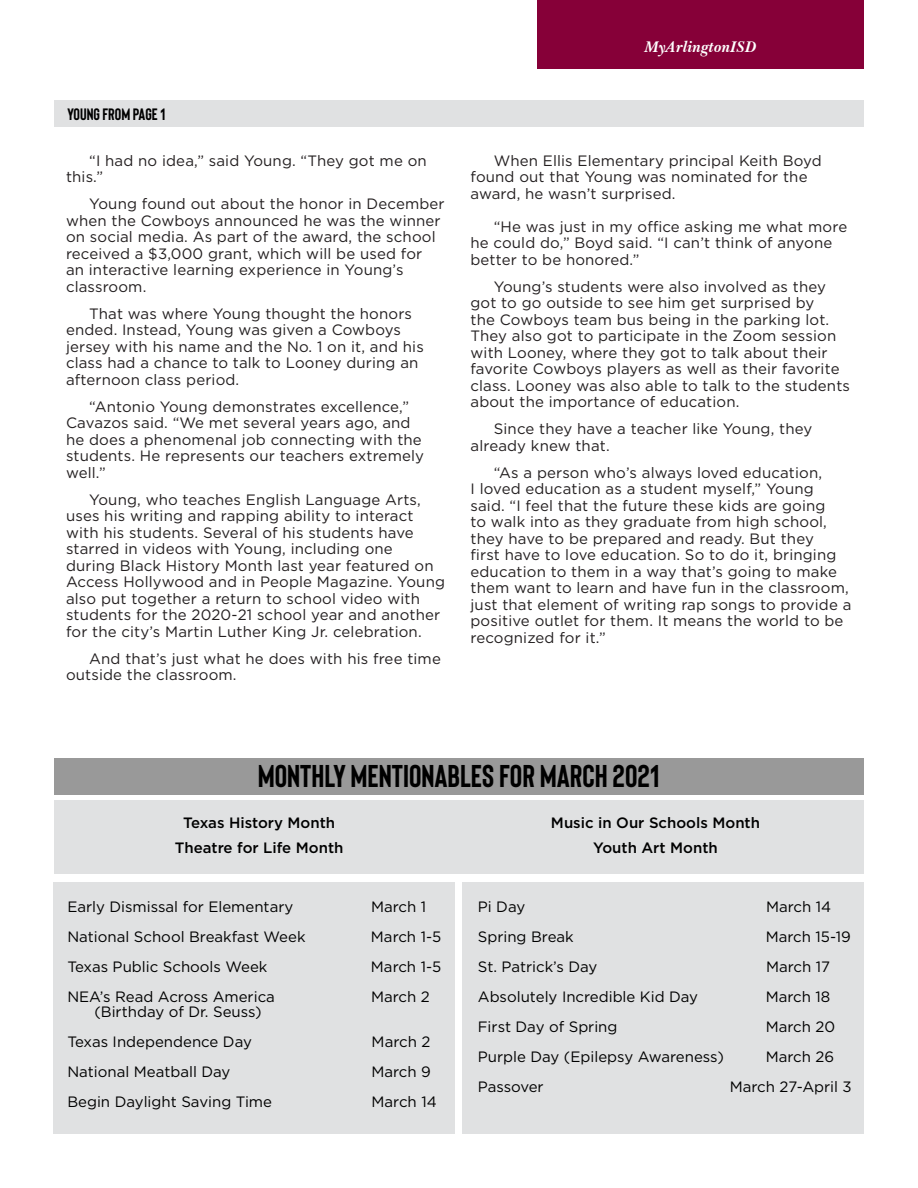
<style>
.page{position:relative;width:918px;height:1188px;background:#fff}
.page>*{position:absolute;margin:0;border:0;box-sizing:border-box;transform-origin:0 0}
.t1{font:700 31.5px "Bison";color:#000}
.t2{font:700 16.5px "Bison";color:#000}
.t3{font:italic 700 15.75px "Baskerville BT";color:#fff}
.t4{font:15px/16.5px "Gotham";letter-spacing:.01em;color:#231f20}
.t5{font:15px "Gotham";color:#000}
.t6{font:500 15px "Gotham";color:#000}
</style>
<div class="page">
<div style="left:537px;top:0;width:327px;height:69px;background:#860038"></div>
<div style="left:54px;top:800px;width:810px;height:74px;background:#e0e1e2"></div>
<div style="left:462px;top:882px;width:402px;height:252px;background:#e0e1e2"></div>
<div style="left:54px;top:882px;width:401px;height:252px;background:#e0e1e2"></div>
<div style="left:54px;top:758px;width:810px;height:36px;background:#999"></div>
<div style="left:54px;top:100px;width:810px;height:27px;background:#e0e1e2"></div>
<p class="t2" style="left:67px;top:104px;width:99px">YOUNG FROM PAGE 1</p>
<p class="t4" style="left:66px;top:152px;width:362px;text-indent:23px">“I had no idea,” said Young. “They got me on this.”</p>
<p class="t4" style="left:66px;top:195px;width:380px;text-indent:23px">Young found out about the honor in December when the Cowboys announced he was the winner on social media. As part of the award, the school received a $3,000 grant, which will be used for<br>an interactive learning experience in Young’s classroom.</p>
<p class="t4" style="left:66px;top:305px;width:359px;text-indent:23px">That was where Young thought the honors ended. Instead, Young was given a Cowboys jersey with his name and the No. 1 on it, and his class had a chance to talk to Looney during an afternoon class period.</p>
<p class="t4" style="left:66px;top:398px;width:360px;text-indent:23px">“Antonio Young demonstrates excellence,” Cavazos said. “We met several years ago, and he does a phenomenal job connecting with the students. He represents our teachers extremely well.”</p>
<p class="t4" style="left:66px;top:491px;width:381px;text-indent:23px">Young, who teaches English Language Arts, uses his writing and rapping ability to interact with his students. Several of his students have starred in videos with Young, including one during Black History Month last year featured on Access Hollywood and in People Magazine. Young also put together a return to school video with students for the 2020-21 school year and another for the city’s Martin Luther King Jr. celebration.</p>
<p class="t4" style="left:66px;top:650px;width:376px;text-indent:23px">And that’s just what he does with his free time outside the classroom.</p>
<p class="t3" style="left:644px;top:37px;width:114px">MyArlingtonISD</p>
<p class="t4" style="left:471px;top:152px;width:353px;text-indent:23px">When Ellis Elementary principal Keith Boyd found out that Young was nominated for the award, he wasn’t surprised.</p>
<p class="t4" style="left:471px;top:218px;width:378px;text-indent:23px">“He was just in my office asking me what more he could do,” Boyd said. “I can’t think of anyone better to be honored.”</p>
<p class="t4" style="left:471px;top:278px;width:381px;text-indent:23px">Young’s students were also involved as they got to go outside to see him get surprised by<br>the Cowboys team bus being in the parking lot.<br>They also got to participate in the Zoom session with Looney, where they got to talk about their favorite Cowboys players as well as their favorite class. Looney was also able to talk to the students about the importance of education.</p>
<p class="t4" style="left:471px;top:420px;width:343px;text-indent:23px">Since they have a teacher like Young, they already knew that.</p>
<p class="t4" style="left:471px;top:464px;width:382px;text-indent:23px">“As a person who’s always loved education,<br>I loved education as a student myself,” Young said. “I feel that the future these kids are going<br>to walk into as they graduate from high school, they have to be prepared and ready. But they<br>first have to love education. So to do it, bringing education to them in a way that’s going to make them want to learn and have fun in the classroom, just that element of writing rap songs to provide a positive outlet for them. It means the world to be recognized for it.”</p>
<p class="t1" style="left:258px;top:756px;width:403px">MONTHLY MENTIONABLES FOR MARCH 2021</p>
<p class="t6" style="left:183px;top:813px;width:154px">Texas History Month</p>
<p class="t6" style="left:175px;top:838px;width:170px">Theatre for Life Month</p>
<p class="t5" style="left:67px;top:897px;width:227px">Early Dismissal for Elementary</p>
<p class="t5" style="left:371px;top:897px;width:57px">March 1</p>
<p class="t5" style="left:67px;top:927px;width:240px">National School Breakfast Week</p>
<p class="t5" style="left:371px;top:927px;width:72px">March 1-5</p>
<p class="t5" style="left:67px;top:957px;width:202px">Texas Public Schools Week</p>
<p class="t5" style="left:371px;top:957px;width:72px">March 1-5</p>
<p class="t5" style="left:67px;top:987px;width:209px">NEA’s Read Across America</p>
<p class="t5" style="left:371px;top:987px;width:60px">March 2</p>
<p class="t5" style="left:94px;top:1002px;width:169px">(Birthday of Dr. Seuss)</p>
<p class="t5" style="left:67px;top:1032px;width:186px">Texas Independence Day</p>
<p class="t5" style="left:372px;top:1032px;width:60px">March 2</p>
<p class="t5" style="left:67px;top:1062px;width:165px">National Meatball Day</p>
<p class="t5" style="left:371px;top:1062px;width:61px">March 9</p>
<p class="t5" style="left:67px;top:1092px;width:206px">Begin Daylight Saving Time</p>
<p class="t5" style="left:372px;top:1092px;width:67px">March 14</p>
<p class="t6" style="left:551px;top:813px;width:211px">Music in Our Schools Month</p>
<p class="t6" style="left:593px;top:838px;width:126px">Youth Art Month</p>
<p class="t5" style="left:478px;top:897px;width:49px">Pi Day</p>
<p class="t5" style="left:766px;top:897px;width:67px">March 14</p>
<p class="t5" style="left:478px;top:927px;width:97px">Spring Break</p>
<p class="t5" style="left:766px;top:927px;width:87px">March 15-19</p>
<p class="t5" style="left:478px;top:957px;width:121px">St. Patrick’s Day</p>
<p class="t5" style="left:766px;top:957px;width:66px">March 17</p>
<p class="t5" style="left:478px;top:987px;width:222px">Absolutely Incredible Kid Day</p>
<p class="t5" style="left:766px;top:987px;width:66px">March 18</p>
<p class="t5" style="left:478px;top:1017px;width:141px">First Day of Spring</p>
<p class="t5" style="left:766px;top:1017px;width:71px">March 20</p>
<p class="t5" style="left:478px;top:1047px;width:248px">Purple Day (Epilepsy Awareness)</p>
<p class="t5" style="left:766px;top:1047px;width:70px">March 26</p>
<p class="t5" style="left:478px;top:1077px;width:67px">Passover</p>
<p class="t5" style="left:730px;top:1077px;width:124px">March 27-April 3</p>
</div>
